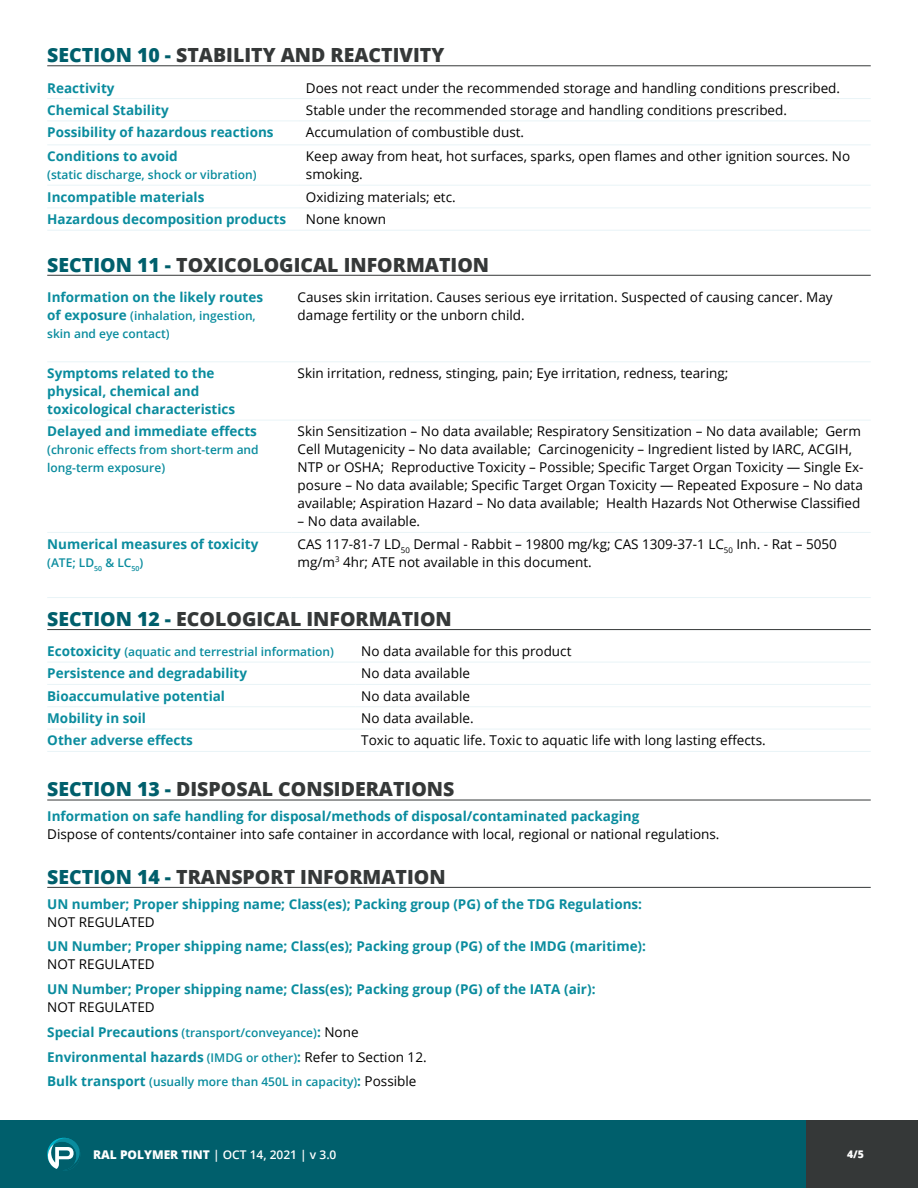
<style>
.page{position:relative;width:918px;height:1188px;background:#fff}
.page>*{position:absolute;margin:0;border:0;box-sizing:border-box;transform-origin:0 0}
.t1{font:800 19.5px "Open Sans";color:#353838}
.t2{font:13.5px/18px "Open Sans";color:#000}
.t3{font:700 13.5px/18px "Open Sans";color:#0a8c9e}
.t4{font:600 12px/18px "Open Sans";color:#0a8c9e}
.t5{font:600 12px "Open Sans";color:#0a8c9e}
.t6{font:600 12px "Open Sans";color:#fff}
.t7{font:800 10.5px "Open Sans";color:#fff}
.s1{color:#005f6c}
.s2{font-weight:700;font-size:13.5px}
.s3{font-weight:400;font-size:13.5px;color:#000}
.s4{font-weight:600;font-size:12px}
.s5{font-weight:400;color:#000}
.s6{font-weight:800}
</style>
<div class="page">
<div style="left:805px;top:1120px;width:113px;height:68px;background:#353838"></div>
<div style="left:84px;top:1120px;width:722px;height:68px;background:#005f6c"></div>
<div style="left:0;top:1120px;width:113px;height:68px;background:#005f6c"></div>
<svg style="left:47px;top:1137px;width:33px;height:34px"></svg>
<hr style="left:47px;top:65px;width:824px;height:1px;background:#353838">
<svg style="left:47px;top:120px;width:824px;height:88px"></svg>
<hr style="left:47px;top:98px;width:253px;height:1px;background:#e9f4f7">
<hr style="left:300px;top:98px;width:571px;height:1px;background:#e9f4f7">
<hr style="left:47px;top:121px;width:253px;height:1px;background:#e9f4f7">
<hr style="left:300px;top:121px;width:571px;height:1px;background:#e9f4f7">
<hr style="left:47px;top:144px;width:253px;height:1px;background:#e9f4f7">
<hr style="left:300px;top:144px;width:571px;height:1px;background:#e9f4f7">
<hr style="left:47px;top:185px;width:253px;height:1px;background:#e9f4f7">
<hr style="left:300px;top:185px;width:571px;height:1px;background:#e9f4f7">
<hr style="left:47px;top:208px;width:253px;height:1px;background:#e9f4f7">
<hr style="left:300px;top:208px;width:571px;height:1px;background:#e9f4f7">
<hr style="left:47px;top:230px;width:253px;height:1px;background:#e9f4f7">
<hr style="left:300px;top:230px;width:571px;height:1px;background:#e9f4f7">
<hr style="left:47px;top:275px;width:824px;height:1px;background:#353838">
<hr style="left:47px;top:361px;width:245px;height:1px;background:#e9f4f7">
<hr style="left:292px;top:361px;width:579px;height:1px;background:#e9f4f7">
<hr style="left:47px;top:420px;width:245px;height:1px;background:#e9f4f7">
<hr style="left:292px;top:420px;width:579px;height:1px;background:#e9f4f7">
<hr style="left:47px;top:532px;width:245px;height:1px;background:#e9f4f7">
<hr style="left:292px;top:532px;width:579px;height:1px;background:#e9f4f7">
<hr style="left:47px;top:597px;width:245px;height:1px;background:#e9f4f7">
<hr style="left:292px;top:597px;width:579px;height:1px;background:#e9f4f7">
<hr style="left:47px;top:629px;width:824px;height:1px;background:#353838">
<hr style="left:47px;top:662px;width:308px;height:1px;background:#e9f4f7">
<hr style="left:355px;top:662px;width:516px;height:1px;background:#e9f4f7">
<hr style="left:47px;top:684px;width:308px;height:1px;background:#e9f4f7">
<hr style="left:355px;top:684px;width:516px;height:1px;background:#e9f4f7">
<hr style="left:47px;top:706px;width:308px;height:1px;background:#e9f4f7">
<hr style="left:355px;top:706px;width:516px;height:1px;background:#e9f4f7">
<hr style="left:47px;top:729px;width:308px;height:1px;background:#e9f4f7">
<hr style="left:355px;top:729px;width:516px;height:1px;background:#e9f4f7">
<hr style="left:47px;top:751px;width:308px;height:1px;background:#e9f4f7">
<hr style="left:355px;top:751px;width:516px;height:1px;background:#e9f4f7">
<hr style="left:47px;top:800px;width:824px;height:1px;background:#353838">
<hr style="left:47px;top:887px;width:824px;height:1px;background:#353838">
<h1 class="t1" style="left:47px;top:40px;width:399px"><span class="s1">SECTION 10 -</span> STABILITY AND REACTIVITY</h1>
<p class="t3" style="left:47px;top:78px;width:69px">Reactivity</p>
<p class="t2" style="left:306px;top:78px;width:536px">Does not react under the recommended storage and handling conditions prescribed.</p>
<p class="t3" style="left:47px;top:101px;width:123px">Chemical Stability</p>
<p class="t2" style="left:306px;top:101px;width:483px">Stable under the recommended storage and handling conditions prescribed.</p>
<p class="t3" style="left:47px;top:123px;width:228px">Possibility of hazardous reactions</p>
<p class="t2" style="left:306px;top:123px;width:220px">Accumulation of combustible dust.</p>
<p class="t3" style="left:47px;top:147px;width:132px">Conditions to avoid</p>
<p class="t5" style="left:47px;top:167px;width:211px">(static discharge, shock or vibration)</p>
<p class="t2" style="left:306px;top:147px;width:546px">Keep away from heat, hot surfaces, sparks, open flames and other ignition sources. No smoking.</p>
<p class="t3" style="left:47px;top:187px;width:159px">Incompatible materials</p>
<p class="t2" style="left:306px;top:187px;width:151px">Oxidizing materials; etc.</p>
<p class="t3" style="left:47px;top:210px;width:240px">Hazardous decomposition products</p>
<p class="t2" style="left:306px;top:210px;width:82px">None known</p>
<h1 class="t1" style="left:47px;top:250px;width:443px"><span class="s1">SECTION 11 -</span> TOXICOLOGICAL INFORMATION</h1>
<p class="t3" style="left:47px;top:288px;width:217px">Information on the likely routes</p>
<p class="t4" style="left:47px;top:306px;width:210px"><span class="s2">of exposure</span> (inhalation, ingestion, skin and eye contact)</p>
<p class="t2" style="left:298px;top:288px;width:537px">Causes skin irritation. Causes serious eye irritation. Suspected of causing cancer. May damage fertility or the unborn child.</p>
<p class="t3" style="left:47px;top:364px;width:189px">Symptoms related to the physical, chemical and toxicological characteristics</p>
<p class="t2" style="left:298px;top:364px;width:432px">Skin irritation, redness, stinging, pain; Eye irritation, redness, tearing;</p>
<p class="t3" style="left:47px;top:422px;width:211px">Delayed and immediate effects</p>
<p class="t4" style="left:47px;top:441px;width:213px">(chronic effects from short-term and long-term exposure)</p>
<p class="t2" style="left:298px;top:422px;width:568px">Skin Sensitization – No data available; Respiratory Sensitization – No data available; Germ Cell Mutagenicity – No data available; Carcinogenicity – Ingredient listed by IARC, ACGIH, NTP or OSHA; Reproductive Toxicity – Possible; Specific Target Organ Toxicity — Single Ex&shy;posure – No data available; Specific Target Organ Toxicity — Repeated Exposure – No data available; Aspiration Hazard – No data available; Health Hazards Not Otherwise Classified</p>
<p class="t2" style="left:298px;top:512px;width:124px">– No data available.</p>
<p class="t3" style="left:47px;top:535px;width:213px">Numerical measures of toxicity</p>
<p class="t4" style="left:47px;top:553px;width:97px">(ATE; LD<sub>50</sub> &amp; LC<sub>50</sub>)</p>
<p class="t2" style="left:298px;top:535px;width:541px">CAS 117-81-7 LD<sub>50</sub> Dermal - Rabbit – 19800 mg/kg; CAS 1309-37-1 LC<sub>50</sub> Inh. - Rat – 5050 mg/m<sup>3</sup> 4hr; ATE not available in this document.</p>
<h1 class="t1" style="left:47px;top:604px;width:406px"><span class="s1">SECTION 12 -</span> ECOLOGICAL INFORMATION</h1>
<p class="t4" style="left:47px;top:642px;width:288px"><span class="s2">Ecotoxicity</span> (aquatic and terrestrial information)</p>
<p class="t2" style="left:361px;top:642px;width:212px">No data available for this product</p>
<p class="t3" style="left:47px;top:664px;width:201px">Persistence and degradability</p>
<p class="t2" style="left:361px;top:664px;width:110px">No data available</p>
<p class="t3" style="left:47px;top:687px;width:179px">Bioaccumulative potential</p>
<p class="t2" style="left:361px;top:687px;width:110px">No data available</p>
<p class="t3" style="left:47px;top:709px;width:100px">Mobility in soil</p>
<p class="t2" style="left:361px;top:709px;width:114px">No data available.</p>
<p class="t3" style="left:47px;top:731px;width:147px">Other adverse effects</p>
<p class="t2" style="left:361px;top:731px;width:406px">Toxic to aquatic life. Toxic to aquatic life with long lasting effects.</p>
<h1 class="t1" style="left:47px;top:774px;width:409px"><span class="s1">SECTION 13 -</span> DISPOSAL CONSIDERATIONS</h1>
<p class="t3" style="left:47px;top:807px;width:594px">Information on safe handling for disposal/methods of disposal/contaminated packaging</p>
<p class="t2" style="left:47px;top:825px;width:674px">Dispose of contents/container into safe container in accordance with local, regional or national regulations.</p>
<h1 class="t1" style="left:47px;top:862px;width:400px"><span class="s1">SECTION 14 -</span> TRANSPORT INFORMATION</h1>
<p class="t3" style="left:47px;top:894px;width:596px">UN number; Proper shipping name; Class(es); Packing group (PG) of the TDG Regulations:</p>
<p class="t2" style="left:47px;top:912px;width:109px">NOT REGULATED</p>
<p class="t3" style="left:47px;top:937px;width:600px">UN Number; Proper shipping name; Class(es); Packing group (PG) of the IMDG (maritime):</p>
<p class="t2" style="left:47px;top:955px;width:109px">NOT REGULATED</p>
<p class="t3" style="left:47px;top:980px;width:550px">UN Number; Proper shipping name; Class(es); Packing group (PG) of the IATA (air):</p>
<p class="t2" style="left:47px;top:998px;width:109px">NOT REGULATED</p>
<p class="t4" style="left:47px;top:1023px;width:313px"><span class="s2">Special Precautions</span> (transport/conveyance)<span class="s2">:</span> <span class="s3">None</span></p>
<p class="t3" style="left:47px;top:1047px;width:381px">Environmental hazards <span class="s4">(IMDG or other)</span>: <span class="s5">Refer to Section 12.</span></p>
<p class="t4" style="left:47px;top:1073px;width:371px"><span class="s2">Bulk transport</span> (usually more than 450L in capacity)<span class="s2">:</span> <span class="s3">Possible</span></p>
<p class="t6" style="left:93px;top:1146px;width:245px"><span class="s6">RAL POLYMER TINT</span> | OCT 14, 2021 | v 3.0</p>
<p class="t7" style="left:847px;top:1146px;width:18px">4/5</p>
</div>
